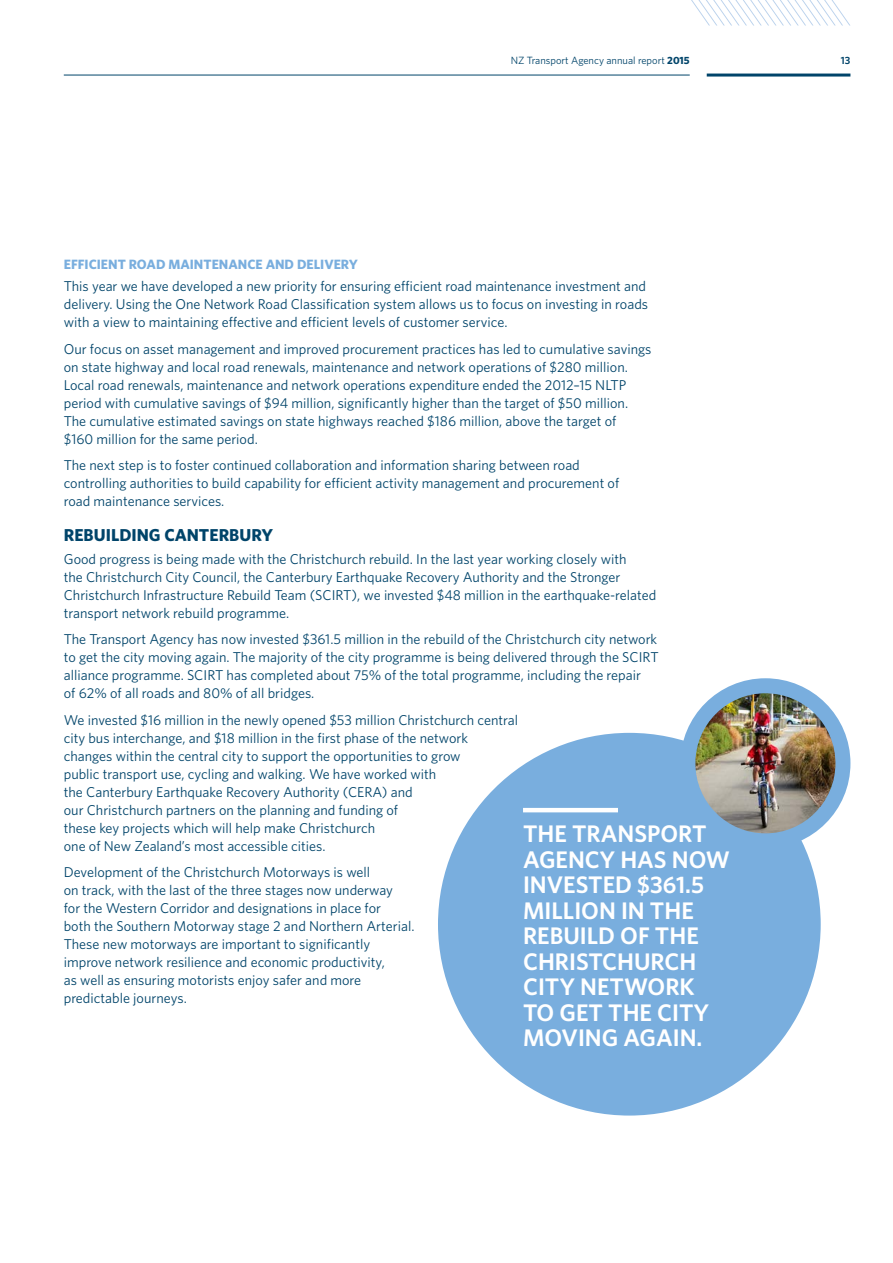
<style>
.page{position:relative;width:893px;height:1263px;background:#fff}
.page>*{position:absolute;margin:0;border:0;box-sizing:border-box;transform-origin:0 0}
.t1{font:600 24px/25.5px "Whitney";color:#fff}
.t2{font:700 17.25px "Whitney";color:#00446a}
.t3{font:14.25px/18px "Whitney";color:#00446a}
.t4{font:700 13.5px "Whitney";color:#79aede}
.t5{font:10.5px "Whitney";color:#00446a}
.t6{font:600 10.5px "Whitney";color:#00446a}
.s1{font-weight:700}
</style>
<div class="page">
<hr style="left:707px;top:74px;width:143px;height:3px;background:#00446a">
<hr style="left:64px;top:75px;width:626px;height:1px;background:#00446a">
<svg style="left:691px;top:0;width:160px;height:26px"></svg>
<div style="left:438px;top:733px;width:383px;height:382px;background:#79aede;border-radius:50%"></div>
<hr style="left:523px;top:808px;width:95px;height:4px;background:#fff">
<img style="left:688px;top:686px;width:155px;height:155px;border-radius:78px">
<div style="left:680px;top:678px;width:170px;height:170px;border:15px solid #79aede;border-radius:50%"></div>
<p class="t5" style="left:511px;top:53px;width:180px">NZ Transport Agency annual report <span class="s1">2015</span></p>
<p class="t6" style="left:841px;top:53px;width:11px">13</p>
<p class="t4" style="left:64px;top:255px;width:296px">EFFICIENT ROAD MAINTENANCE AND DELIVERY</p>
<p class="t3" style="left:64px;top:277px;width:586px">This year we have developed a new priority for ensuring efficient road maintenance investment and delivery. Using the One Network Road Classification system allows us to focus on investing in roads with a view to maintaining effective and efficient levels of customer service.</p>
<p class="t3" style="left:64px;top:339px;width:589px">Our focus on asset management and improved procurement practices has led to cumulative savings on state highway and local road renewals, maintenance and network operations of $280 million.<br>Local road renewals, maintenance and network operations expenditure ended the 2012–15 NLTP period with cumulative savings of $94 million, significantly higher than the target of $50 million.<br>The cumulative estimated savings on state highways reached $186 million, above the target of<br>$160 million for the same period.</p>
<p class="t3" style="left:64px;top:456px;width:557px">The next step is to foster continued collaboration and information sharing between road controlling authorities to build capability for efficient activity management and procurement of road maintenance services.</p>
<p class="t2" style="left:64px;top:524px;width:211px">REBUILDING CANTERBURY</p>
<p class="t3" style="left:64px;top:549px;width:594px">Good progress is being made with the Christchurch rebuild. In the last year working closely with<br>the Christchurch City Council, the Canterbury Earthquake Recovery Authority and the Stronger Christchurch Infrastructure Rebuild Team (SCIRT), we invested $48 million in the earthquake-related transport network rebuild programme.</p>
<p class="t3" style="left:64px;top:630px;width:596px">The Transport Agency has now invested $361.5 million in the rebuild of the Christchurch city network to get the city moving again. The majority of the city programme is being delivered through the SCIRT alliance programme. SCIRT has completed about 75% of the total programme, including the repair<br>of 62% of all roads and 80% of all bridges.</p>
<p class="t3" style="left:64px;top:710px;width:456px">We invested $16 million in the newly opened $53 million Christchurch central city bus interchange, and $18 million in the first phase of the network changes within the central city to support the opportunities to grow<br>public transport use, cycling and walking. We have worked with<br>the Canterbury Earthquake Recovery Authority (CERA) and<br>our Christchurch partners on the planning and funding of<br>these key projects which will help make Christchurch<br>one of New Zealand’s most accessible cities.</p>
<p class="t3" style="left:64px;top:863px;width:352px">Development of the Christchurch Motorways is well<br>on track, with the last of the three stages now underway<br>for the Western Corridor and designations in place for<br>both the Southern Motorway stage 2 and Northern Arterial.<br>These new motorways are important to significantly improve network resilience and economic productivity,<br>as well as ensuring motorists enjoy safer and more predictable journeys.</p>
<h1 class="t1" style="left:523px;top:820px;width:208px">THE TRANSPORT<br>AGENCY HAS NOW<br>INVESTED $361.5<br>MILLION IN THE<br>REBUILD OF THE<br>CHRISTCHURCH<br>CITY NETWORK<br>TO GET THE CITY<br>MOVING AGAIN.</h1>
</div>
